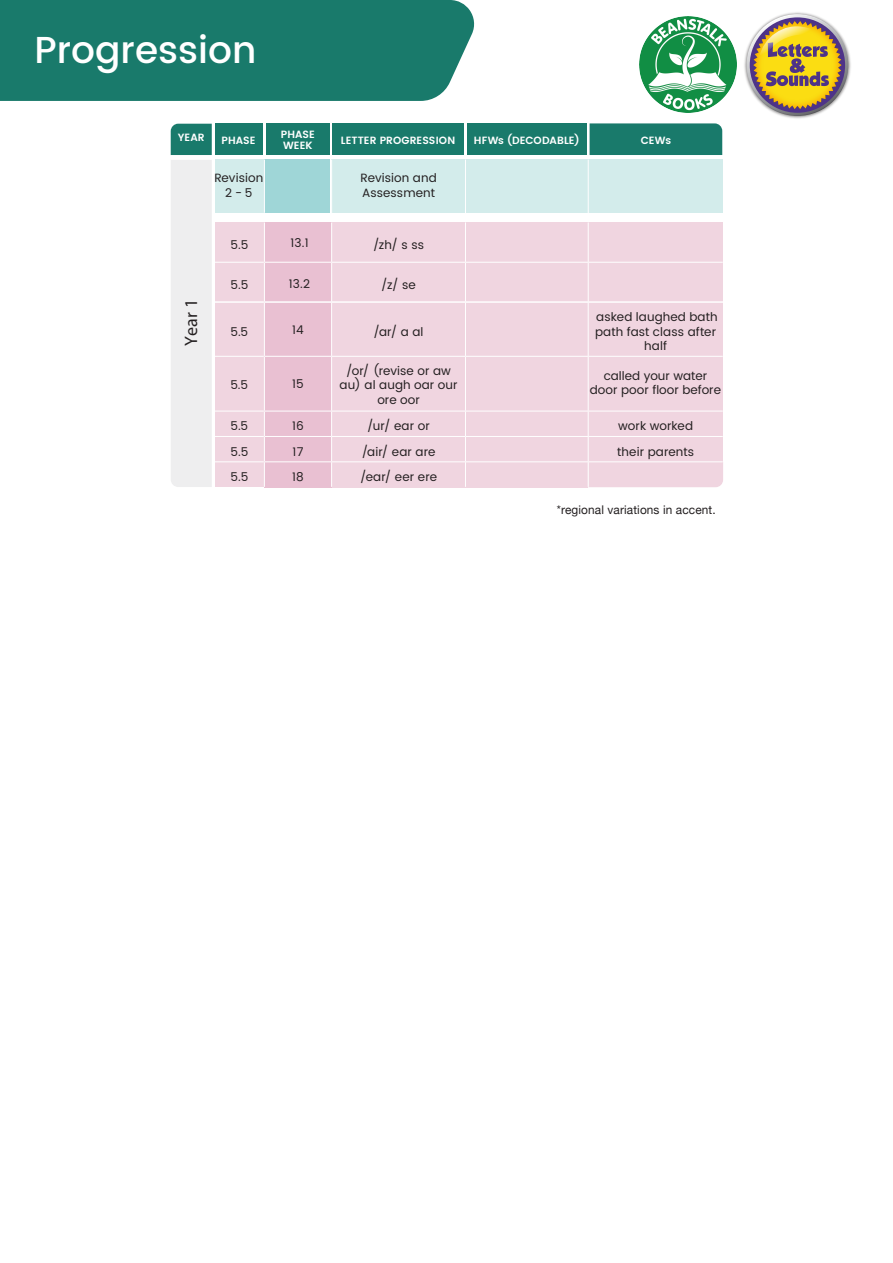
<style>
.page{position:relative;width:893px;height:1263px;background:#fff}
.page>*{position:absolute;margin:0;border:0;box-sizing:border-box;transform-origin:0 0}
.t1{font:500 37.5px "Poppins";color:#fff}
.t2{font:600 27px "Poppins";letter-spacing:.01em;color:#fff}
.t3{font:18px "Myriad Pro";color:#231f20}
.t4{font:12px/14.4px "Poppins";letter-spacing:.005em;color:#231f20;text-align:center}
.t5{font:12px "Helvetica Neue";letter-spacing:.01em;color:#231f20}
.t6{font:600 10.5px/10.5px "Poppins";letter-spacing:.01em;color:#fff}
</style>
<div class="page">
<div style="left:215px;top:262px;width:49px;height:40px;background:#f0d5e0"></div>
<div style="left:215px;top:222px;width:49px;height:40px;background:#f0d5e0"></div>
<div style="left:588px;top:262px;width:135px;height:40px;background:#f0d5e0"></div>
<div style="left:465px;top:262px;width:123px;height:40px;background:#f0d5e0"></div>
<div style="left:332px;top:262px;width:133px;height:40px;background:#f0d5e0"></div>
<div style="left:264px;top:262px;width:68px;height:40px;background:#e9c0d2"></div>
<div style="left:588px;top:222px;width:135px;height:40px;background:#f0d5e0"></div>
<div style="left:465px;top:222px;width:123px;height:40px;background:#f0d5e0"></div>
<div style="left:332px;top:222px;width:133px;height:40px;background:#f0d5e0"></div>
<div style="left:264px;top:222px;width:68px;height:40px;background:#e9c0d2"></div>
<div style="left:332px;top:160px;width:391px;height:53px;background:#d3eceb"></div>
<div style="left:215px;top:461px;width:49px;height:26px;background:#f0d5e0"></div>
<div style="left:215px;top:436px;width:49px;height:25px;background:#f0d5e0"></div>
<div style="left:215px;top:411px;width:49px;height:25px;background:#f0d5e0"></div>
<div style="left:215px;top:356px;width:49px;height:55px;background:#f0d5e0"></div>
<div style="left:215px;top:302px;width:49px;height:54px;background:#f0d5e0"></div>
<div style="left:465px;top:462px;width:123px;height:25px;background:#f0d5e0"></div>
<div style="left:332px;top:462px;width:133px;height:25px;background:#f0d5e0"></div>
<div style="left:264px;top:462px;width:68px;height:25px;background:#e9c0d2"></div>
<div style="left:465px;top:436px;width:123px;height:26px;background:#f0d5e0"></div>
<div style="left:332px;top:436px;width:133px;height:26px;background:#f0d5e0"></div>
<div style="left:264px;top:436px;width:68px;height:26px;background:#e9c0d2"></div>
<div style="left:465px;top:411px;width:123px;height:25px;background:#f0d5e0"></div>
<div style="left:332px;top:411px;width:133px;height:25px;background:#f0d5e0"></div>
<div style="left:264px;top:411px;width:68px;height:25px;background:#e9c0d2"></div>
<div style="left:588px;top:356px;width:135px;height:55px;background:#f0d5e0"></div>
<div style="left:465px;top:356px;width:123px;height:55px;background:#f0d5e0"></div>
<div style="left:332px;top:356px;width:133px;height:55px;background:#f0d5e0"></div>
<div style="left:264px;top:356px;width:68px;height:55px;background:#e9c0d2"></div>
<div style="left:588px;top:302px;width:135px;height:54px;background:#f0d5e0"></div>
<div style="left:465px;top:302px;width:123px;height:54px;background:#f0d5e0"></div>
<div style="left:332px;top:302px;width:133px;height:54px;background:#f0d5e0"></div>
<div style="left:264px;top:302px;width:68px;height:54px;background:#e9c0d2"></div>
<div style="left:215px;top:160px;width:49px;height:53px;background:#d3eceb"></div>
<div style="left:264px;top:160px;width:66px;height:53px;background:#9fd6d7"></div>
<hr style="left:264px;top:160px;width:1px;height:53px;background:#fff">
<hr style="left:465px;top:160px;width:1px;height:57px;background:#fff">
<hr style="left:588px;top:160px;width:1px;height:57px;background:#fff">
<hr style="left:264px;top:222px;width:1px;height:40px;background:#fff">
<hr style="left:331px;top:222px;width:1px;height:40px;background:#fff">
<hr style="left:465px;top:222px;width:1px;height:40px;background:#fff">
<hr style="left:588px;top:222px;width:1px;height:40px;background:#fff">
<hr style="left:215px;top:262px;width:49px;height:1px;background:#fff">
<hr style="left:264px;top:262px;width:68px;height:1px;background:#fff">
<hr style="left:264px;top:263px;width:1px;height:39px;background:#fff">
<hr style="left:332px;top:262px;width:133px;height:1px;background:#fff">
<hr style="left:331px;top:263px;width:1px;height:39px;background:#fff">
<hr style="left:465px;top:262px;width:123px;height:1px;background:#fff">
<hr style="left:465px;top:263px;width:1px;height:39px;background:#fff">
<hr style="left:588px;top:262px;width:135px;height:1px;background:#fff">
<hr style="left:588px;top:263px;width:1px;height:39px;background:#fff">
<hr style="left:214px;top:302px;width:50px;height:1px;background:#fff">
<hr style="left:264px;top:302px;width:68px;height:1px;background:#fff">
<hr style="left:264px;top:302px;width:1px;height:54px;background:#fff">
<hr style="left:332px;top:302px;width:133px;height:1px;background:#fff">
<hr style="left:331px;top:302px;width:1px;height:54px;background:#fff">
<hr style="left:465px;top:302px;width:123px;height:1px;background:#fff">
<hr style="left:465px;top:302px;width:1px;height:54px;background:#fff">
<hr style="left:588px;top:302px;width:135px;height:1px;background:#fff">
<hr style="left:588px;top:302px;width:1px;height:54px;background:#fff">
<hr style="left:215px;top:356px;width:49px;height:1px;background:#fff">
<hr style="left:264px;top:356px;width:68px;height:1px;background:#fff">
<hr style="left:264px;top:357px;width:1px;height:54px;background:#fff">
<hr style="left:332px;top:356px;width:133px;height:1px;background:#fff">
<hr style="left:331px;top:357px;width:1px;height:54px;background:#fff">
<hr style="left:465px;top:356px;width:123px;height:1px;background:#fff">
<hr style="left:465px;top:357px;width:1px;height:54px;background:#fff">
<hr style="left:588px;top:356px;width:135px;height:1px;background:#fff">
<hr style="left:588px;top:357px;width:1px;height:54px;background:#fff">
<hr style="left:215px;top:411px;width:49px;height:1px;background:#fff">
<hr style="left:264px;top:411px;width:68px;height:1px;background:#fff">
<hr style="left:332px;top:411px;width:133px;height:1px;background:#fff">
<hr style="left:465px;top:411px;width:123px;height:1px;background:#fff">
<hr style="left:215px;top:436px;width:49px;height:1px;background:#fff">
<hr style="left:264px;top:436px;width:68px;height:1px;background:#fff">
<hr style="left:332px;top:436px;width:133px;height:1px;background:#fff">
<hr style="left:465px;top:436px;width:123px;height:1px;background:#fff">
<hr style="left:215px;top:461px;width:49px;height:1px;background:#fff">
<hr style="left:264px;top:461px;width:68px;height:1px;background:#fff">
<svg style="left:264px;top:411px;width:1px;height:76px"></svg>
<hr style="left:332px;top:461px;width:133px;height:1px;background:#fff">
<svg style="left:331px;top:411px;width:1px;height:76px"></svg>
<hr style="left:465px;top:461px;width:123px;height:1px;background:#fff">
<svg style="left:465px;top:411px;width:1px;height:76px"></svg>
<div style="left:588px;top:411px;width:135px;height:76px;background:#f0d5e0"></div>
<svg style="left:171px;top:124px;width:41px;height:363px;background:#dce4e4"></svg>
<div style="left:215px;top:123px;width:48px;height:32px;background:#197a6b"></div>
<div style="left:266px;top:123px;width:63px;height:32px;background:#197a6b"></div>
<div style="left:333px;top:123px;width:131px;height:32px;background:#197a6b"></div>
<div style="left:467px;top:123px;width:120px;height:32px;background:#197a6b"></div>
<div style="left:590px;top:123px;width:132px;height:32px;background:#197a6b"></div>
<div style="left:0;top:0;width:474px;height:101px;background:#197a6b"></div>
<img style="left:640px;top:16px;width:96px;height:97px">
<img style="left:744px;top:12px;width:107px;height:107px">
<svg style="left:747px;top:15px;width:100px;height:100px"></svg>
<div style="left:750px;top:17px;width:95px;height:96px;background:#4e3388;border-radius:50%"></div>
<svg style="left:753px;top:21px;width:89px;height:88px"></svg>
<h1 class="t1" style="left:35px;top:22px;width:223px">Progression</h1>
<h2 class="t2" style="left:64px;top:30px;width:168px">Progression</h2>
<p class="t6" style="left:281px;top:130px;width:35px">PHASE<br>WEEK</p>
<p class="t6" style="left:178px;top:133px;width:28px">YEAR</p>
<p class="t6" style="left:222px;top:136px;width:35px">PHASE</p>
<p class="t6" style="left:341px;top:136px;width:116px">LETTER PROGRESSION</p>
<p class="t6" style="left:474px;top:136px;width:107px">HFWs (DECODABLE)</p>
<p class="t6" style="left:641px;top:136px;width:32px">CEWs</p>
<h3 class="t3" style="left:180px;top:346px;width:48px;rotate:-90deg">Year 1</h3>
<p class="t4" style="left:214px;top:171px;width:50px">Revision<br>2 - 5</p>
<p class="t4" style="left:360px;top:171px;width:78px;text-align:left">Revision and<br>Assessment</p>
<p class="t4" style="left:230px;top:238px;width:19px">5.5</p>
<p class="t4" style="left:373px;top:238px;width:52px">/zh/ s ss</p>
<p class="t4" style="left:230px;top:278px;width:19px">5.5</p>
<p class="t4" style="left:381px;top:278px;width:36px">/z/ se</p>
<p class="t4" style="left:230px;top:325px;width:19px">5.5</p>
<p class="t4" style="left:292px;top:323px;width:13px">14</p>
<p class="t4" style="left:374px;top:325px;width:51px">/ar/ a al</p>
<p class="t4" style="left:595px;top:310px;width:124px">asked laughed bath path fast class after half</p>
<p class="t4" style="left:230px;top:378px;width:19px">5.5</p>
<p class="t4" style="left:292px;top:377px;width:13px">15</p>
<p class="t4" style="left:230px;top:419px;width:19px">5.5</p>
<p class="t4" style="left:292px;top:419px;width:13px">16</p>
<p class="t4" style="left:367px;top:419px;width:64px">/ur/ ear or</p>
<p class="t4" style="left:618px;top:419px;width:76px">work worked</p>
<p class="t4" style="left:230px;top:445px;width:19px">5.5</p>
<p class="t4" style="left:293px;top:445px;width:12px">17</p>
<p class="t4" style="left:362px;top:445px;width:75px">/air/ ear are</p>
<p class="t4" style="left:617px;top:445px;width:78px">their parents</p>
<p class="t4" style="left:230px;top:470px;width:19px">5.5</p>
<p class="t4" style="left:292px;top:470px;width:13px">18</p>
<p class="t4" style="left:360px;top:470px;width:78px">/ear/ eer ere</p>
<p class="t4" style="left:290px;top:236px;width:20px">13.1</p>
<p class="t4" style="left:289px;top:277px;width:23px">13.2</p>
<p class="t4" style="left:340px;top:364px;width:120px">/or/ (revise or aw au) al augh oar our ore oor</p>
<p class="t4" style="left:590px;top:369px;width:133px">called your water door poor floor before</p>
<p class="t5" style="left:557px;top:501px;width:160px">*regional variations in accent.</p>
</div>
